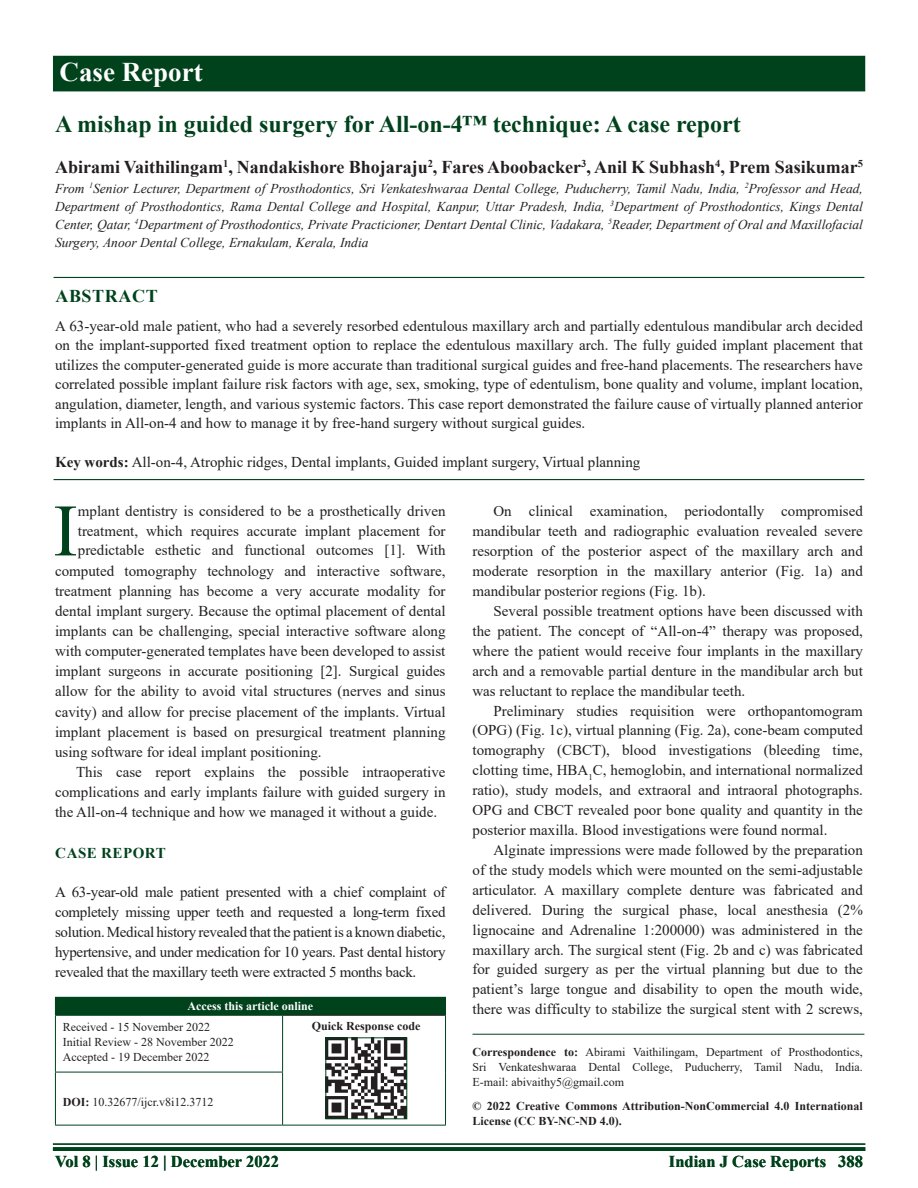
<style>
.page{position:relative;width:918px;height:1188px;background:#fff}
.page>*{position:absolute;margin:0;border:0;box-sizing:border-box;transform-origin:0 0}
.DROP_CAP_TX{font:73.95px "Times New Roman";color:#00421c}
.AH{font:700 27px "Times New Roman";color:#fff}
.AT{font:700 24px "Times New Roman";color:#00421c}
.AU{font:700 18px "Times New Roman";color:#231f20}
.ABSH{font:700 18px "Times New Roman";letter-spacing:.035em;color:#00421c}
.RF{font:700 16.5px "Times New Roman";color:#00421c}
.TX{font:15px/20px "Times New Roman";color:#231f20;text-align:justify}
.DROP_CAP_TX-2{font:15px "Times New Roman";color:#231f20}
.ABS{font:15px/19.5px "Times New Roman";color:#231f20;text-align:justify}
.TXFL{font:15px/20.1px "Times New Roman";letter-spacing:-.02em;color:#231f20;text-align:justify}
.KWD{font:15px "Times New Roman";color:#231f20}
.t1{font:700 15px "Times New Roman";letter-spacing:.035em;color:#00421c}
.AFF{font:italic 13.5px/18px "Times New Roman";color:#231f20;text-align:justify}
.ADD{font:12px/15px "Times New Roman";color:#231f20;text-align:justify}
.CR{font:700 12px/15px "Times New Roman";color:#231f20}
.HIS{font:12px/15px "Times New Roman";color:#231f20}
.DOI{font:12px "Times New Roman";color:#231f20}
.AAO{font:700 12px "Times New Roman";color:#fff}
.QR{font:700 12px "Times New Roman";color:#231f20}
.s1{font-weight:700}
</style>
<div class="page">
<hr style="left:53px;top:1143px;width:812px;height:2px;background:#00421c">
<svg style="left:53px;top:1147px;width:812px;height:4px;background:#03441f"></svg>
<div style="left:53px;top:56px;width:812px;height:35px;background:#00421c"></div>
<hr style="left:54px;top:277px;width:810px;height:1px;background:#00421c">
<hr style="left:54px;top:479px;width:810px;height:1px;background:#00421c">
<div style="left:55px;top:997px;width:391px;height:18px;background:#00421c"></div>
<hr style="left:283px;top:1015px;width:162px;height:1px;background:#231f20">
<hr style="left:55px;top:1016px;width:1px;height:56px;background:#00421c">
<hr style="left:55px;top:1015px;width:228px;height:1px;background:#00421c">
<hr style="left:282px;top:1016px;width:1px;height:56px;background:#00421c">
<hr style="left:445px;top:1015px;width:1px;height:57px;background:#00421c">
<hr style="left:445px;top:1072px;width:1px;height:53px;background:#00421c">
<hr style="left:55px;top:1072px;width:1px;height:53px;background:#00421c">
<hr style="left:55px;top:1072px;width:228px;height:1px;background:#00421c">
<hr style="left:55px;top:1125px;width:228px;height:1px;background:#00421c">
<hr style="left:282px;top:1072px;width:1px;height:53px;background:#00421c">
<hr style="left:283px;top:1125px;width:163px;height:1px;background:#00421c">
<img style="left:328px;top:1040px;width:77px;height:77px">
<div style="left:326px;top:1038px;width:81px;height:81px;border:1px solid #00421c"></div>
<hr style="left:472px;top:1034px;width:392px;height:1px;background:#00421c">
<p class="AH" style="left:60px;top:52px;width:145px">Case Report</p>
<p class="AT" style="left:55px;top:106px;width:687px">A mishap in guided surgery for All-on-4™ technique: A case report</p>
<p class="AU" style="left:55px;top:154px;width:809px">Abirami Vaithilingam<sup>1</sup>, Nandakishore Bhojaraju<sup>2</sup>, Fares Aboobacker<sup>3</sup>, Anil K Subhash<sup>4</sup>, Prem Sasikumar<sup>5</sup></p>
<p class="AFF" style="left:55px;top:179px;width:809px">From <sup>1</sup>Senior Lecturer, Department of Prosthodontics, Sri Venkateshwaraa Dental College, Puducherry, Tamil Nadu, India, <sup>2</sup>Professor and Head, Department of Prosthodontics, Rama Dental College and Hospital, Kanpur, Uttar Pradesh, India, <sup>3</sup>Department of Prosthodontics, Kings Dental Center, Qatar, <sup>4</sup>Department of Prosthodontics, Private Practicioner, Dentart Dental Clinic, Vadakara, <sup>5</sup>Reader, Department of Oral and Maxillofacial Surgery, Anoor Dental College, Ernakulam, Kerala, India</p>
<p class="ABSH" style="left:55px;top:283px;width:104px">ABSTRACT</p>
<p class="ABS" style="left:55px;top:315px;width:809px">A 63-year-old male patient, who had a severely resorbed edentulous maxillary arch and partially edentulous mandibular arch decided on the implant-supported fixed treatment option to replace the edentulous maxillary arch. The fully guided implant placement that utilizes the computer-generated guide is more accurate than traditional surgical guides and free-hand placements. The researchers have correlated possible implant failure risk factors with age, sex, smoking, type of edentulism, bone quality and volume, implant location, angulation, diameter, length, and various systemic factors. This case report demonstrated the failure cause of virtually planned anterior implants in All-on-4 and how to manage it by free-hand surgery without surgical guides.</p>
<p class="KWD" style="left:55px;top:451px;width:587px"><span class="s1">Key words:</span> All-on-4, Atrophic ridges, Dental implants, Guided implant surgery, Virtual planning</p>
<p class="DROP_CAP_TX" style="left:53px;top:479px;width:26px">I</p>
<p class="DROP_CAP_TX-2" style="left:78px;top:501px;width:369px">mplant dentistry is considered to be a prosthetically driven</p>
<p class="DROP_CAP_TX-2" style="left:78px;top:520px;width:369px">treatment, which requires accurate implant placement for</p>
<p class="DROP_CAP_TX-2" style="left:78px;top:540px;width:369px">predictable esthetic and functional outcomes [1]. With</p>
<p class="DROP_CAP_TX-2" style="left:55px;top:560px;width:392px">computed tomography technology and interactive software,</p>
<p class="DROP_CAP_TX-2" style="left:55px;top:580px;width:392px">treatment planning has become a very accurate modality for</p>
<p class="DROP_CAP_TX-2" style="left:55px;top:600px;width:392px">dental implant surgery. Because the optimal placement of dental</p>
<p class="DROP_CAP_TX-2" style="left:55px;top:620px;width:392px">implants can be challenging, special interactive software along</p>
<p class="DROP_CAP_TX-2" style="left:55px;top:641px;width:392px">with computer-generated templates have been developed to assist</p>
<p class="DROP_CAP_TX-2" style="left:55px;top:661px;width:392px">implant surgeons in accurate positioning [2]. Surgical guides</p>
<p class="DROP_CAP_TX-2" style="left:55px;top:681px;width:392px">allow for the ability to avoid vital structures (nerves and sinus</p>
<p class="DROP_CAP_TX-2" style="left:55px;top:701px;width:392px">cavity) and allow for precise placement of the implants. Virtual</p>
<p class="DROP_CAP_TX-2" style="left:55px;top:721px;width:392px">implant placement is based on presurgical treatment planning</p>
<p class="DROP_CAP_TX-2" style="left:55px;top:741px;width:268px">using software for ideal implant positioning.</p>
<p class="TX" style="left:55px;top:761px;width:392px;text-indent:21px">This case report explains the possible intraoperative complications and early implants failure with guided surgery in the All-on-4 technique and how we managed it without a guide.</p>
<h1 class="t1" style="left:55px;top:843px;width:112px">CASE REPORT</h1>
<p class="TXFL" style="left:55px;top:881px;width:392px">A 63-year-old male patient presented with a chief complaint of completely missing upper teeth and requested a long-term fixed solution. Medical history revealed that the patient is a known diabetic, hypertensive, and under medication for 10 years. Past dental history revealed that the maxillary teeth were extracted 5 months back.</p>
<p class="AAO" style="left:188px;top:998px;width:127px">Access this article online</p>
<p class="HIS" style="left:63px;top:1019px;width:172px">Received - 15 November 2022<br>Initial Review - 28 November 2022<br>Accepted - 19 December 2022</p>
<p class="QR" style="left:312px;top:1017px;width:110px">Quick Response code</p>
<p class="DOI" style="left:63px;top:1094px;width:152px"><span class="s1">DOI:</span> 10.32677/ijcr.v8i12.3712</p>
<p class="TX" style="left:472px;top:501px;width:392px;text-indent:21px">On clinical examination, periodontally compromised mandibular teeth and radiographic evaluation revealed severe resorption of the posterior aspect of the maxillary arch and moderate resorption in the maxillary anterior (Fig. 1a) and mandibular posterior regions (Fig. 1b).</p>
<p class="TX" style="left:472px;top:601px;width:392px;text-indent:21px">Several possible treatment options have been discussed with the patient. The concept of “All-on-4” therapy was proposed, where the patient would receive four implants in the maxillary arch and a removable partial denture in the mandibular arch but was reluctant to replace the mandibular teeth.</p>
<p class="TX" style="left:472px;top:700px;width:392px;text-indent:21px">Preliminary studies requisition were orthopantomogram (OPG) (Fig. 1c), virtual planning (Fig. 2a), cone-beam computed tomography (CBCT), blood investigations (bleeding time, clotting time, HBA<sub>1</sub>C, hemoglobin, and international normalized ratio), study models, and extraoral and intraoral photographs.<br>OPG and CBCT revealed poor bone quality and quantity in the posterior maxilla. Blood investigations were found normal.</p>
<p class="TX" style="left:472px;top:839px;width:392px;text-indent:21px">Alginate impressions were made followed by the preparation of the study models which were mounted on the semi-adjustable articulator. A maxillary complete denture was fabricated and delivered. During the surgical phase, local anesthesia (2% lignocaine and Adrenaline 1:200000) was administered in the maxillary arch. The surgical stent (Fig. 2b and c) was fabricated for guided surgery as per the virtual planning but due to the patient’s large tongue and disability to open the mouth wide, there was difficulty to stabilize the surgical stent with 2 screws,</p>
<p class="ADD" style="left:472px;top:1044px;width:392px"><span class="s1">Correspondence to:</span> Abirami Vaithilingam, Department of Prosthodontics, Sri Venkateshwaraa Dental College, Puducherry, Tamil Nadu, India.<br>E-mail: abivaithy5@gmail.com</p>
<p class="CR" style="left:472px;top:1099px;width:392px">© 2022 Creative Commons Attribution-NonCommercial 4.0 International<br>License (CC BY-NC-ND 4.0).</p>
<p class="RF" style="left:55px;top:1150px;width:226px">Vol 8 | Issue 12 | December 2022</p>
<p class="RF" style="left:669px;top:1150px;width:159px">Indian J Case Reports</p>
<p class="RF" style="left:838px;top:1150px;width:26px">388</p>
</div>
